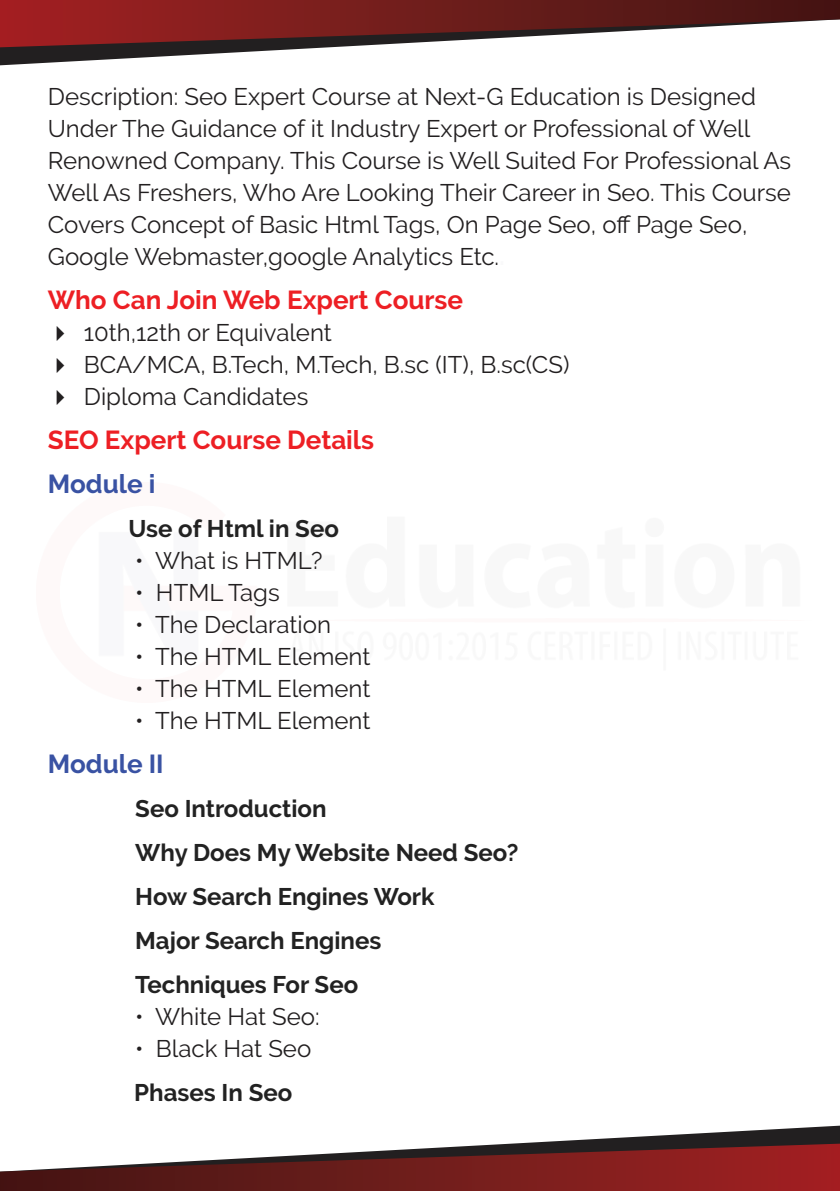
<style>
.page{position:relative;width:840px;height:1191px;background:#fff}
.page>*{position:absolute;margin:0;border:0;box-sizing:border-box;transform-origin:0 0}
.t1{font:700 26px "Raleway";color:#ed1f24}
.t2{font:700 26px "Raleway";color:#3952a3}
.t3{font:24px/32px "Raleway";color:#221f20}
.t4{font:700 24px/44px "Raleway";color:#222}
.s1{font-weight:700;font-size:26px;color:rgb(23 35 76/.03)}
</style>
<div class="page">
<svg style="left:0;top:47px;width:334px;height:18px"></svg>
<svg style="left:0;top:0;width:840px;height:47px"></svg>
<svg style="left:506px;top:1126px;width:334px;height:18px"></svg>
<svg style="left:0;top:1144px;width:840px;height:47px"></svg>
<p class="t3" style="left:48px;top:80px;width:744px">Description: Seo Expert Course at Next-G Education is Designed Under The Guidance of it Industry Expert or Professional of Well Renowned Company. This Course is Well Suited For Professional As Well As Freshers, Who Are Looking Their Career in Seo. This Course Covers Concept of Basic Html Tags, On Page Seo, off Page Seo, Google Webmaster,google Analytics Etc.<span class="s1">.</span></p>
<p class="t1" style="left:48px;top:285px;width:417px">Who Can Join Web Expert Course</p>
<p class="t3" style="left:48px;top:316px;width:285px">✔ 10th,12th or Equivalent</p>
<p class="t3" style="left:48px;top:348px;width:523px">✔ BCA/MCA, B.Tech, M.Tech, B.sc (IT), B.sc(CS)</p>
<p class="t3" style="left:48px;top:380px;width:262px">✔ Diploma Candidates</p>
<p class="t1" style="left:48px;top:425px;width:328px">SEO Expert Course Details</p>
<p class="t2" style="left:48px;top:469px;width:109px">Module i</p>
<p class="t4" style="left:128px;top:507px;width:212px">Use of Html in Seo</p>
<p class="t3" style="left:135px;top:544px;width:189px">• What is HTML?</p>
<p class="t3" style="left:135px;top:576px;width:146px">• HTML Tags</p>
<p class="t3" style="left:135px;top:608px;width:197px">• The Declaration</p>
<p class="t3" style="left:135px;top:640px;width:236px">• The HTML Element</p>
<p class="t3" style="left:135px;top:672px;width:236px">• The HTML Element</p>
<p class="t3" style="left:135px;top:704px;width:236px">• The HTML Element</p>
<p class="t2" style="left:48px;top:749px;width:117px">Module II</p>
<p class="t4" style="left:135px;top:787px;width:385px">Seo Introduction<br>Why Does My Website Need Seo?<br>How Search Engines Work<br>Major Search Engines<br>Techniques For Seo</p>
<p class="t3" style="left:135px;top:1000px;width:186px">• White Hat Seo:</p>
<p class="t3" style="left:135px;top:1032px;width:177px">• Black Hat Seo</p>
<p class="t4" style="left:134px;top:1071px;width:159px">Phases In Seo</p>
</div>
